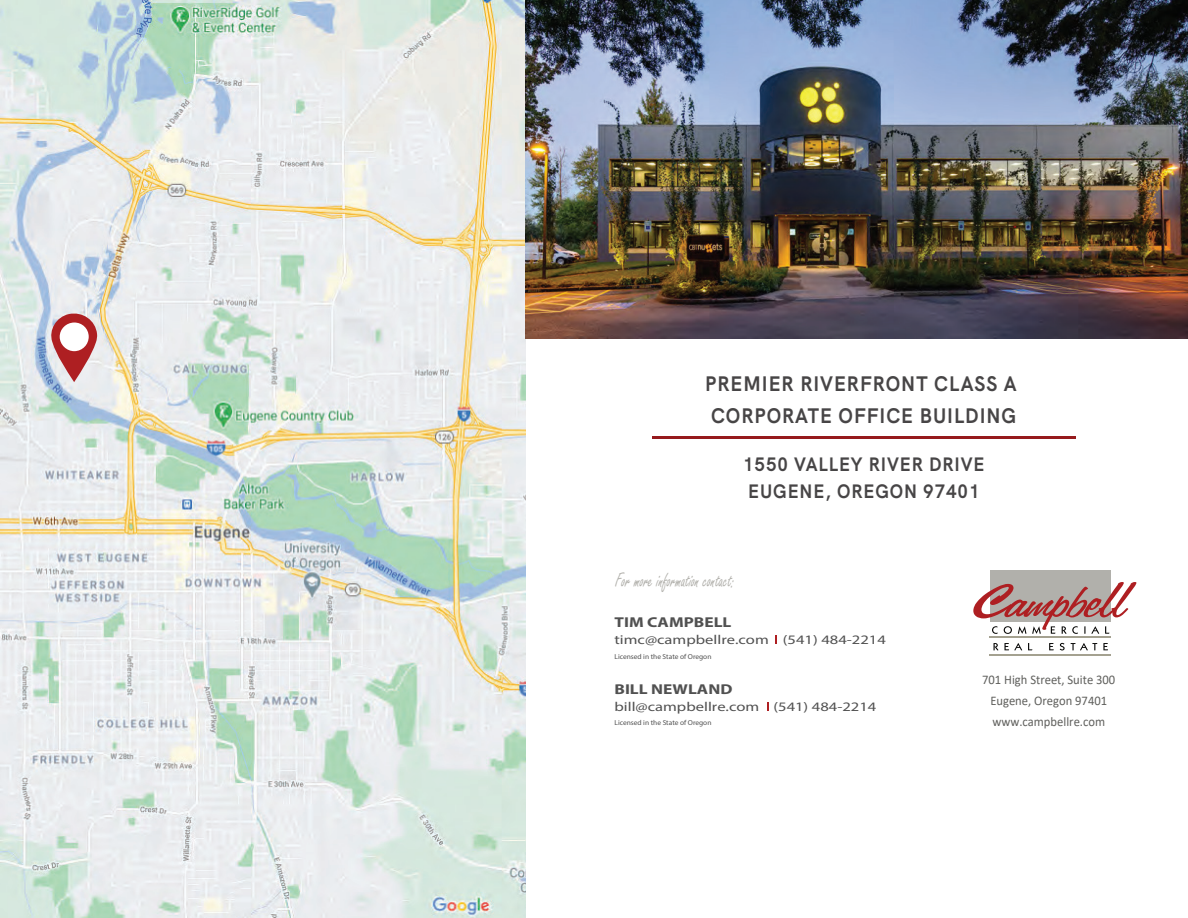
<style>
.page{position:relative;width:1188px;height:918px;background:#fff}
.page>*{position:absolute;margin:0;border:0;box-sizing:border-box;transform-origin:0 0}
.t1{font:21.75px "Freestyle Script";color:#b1b0ab;scale:.73 1}
.t2{font:700 21px/31.5px "HK Grotesk";letter-spacing:.05em;color:#474546;scale:.93 1}
.t3{font:700 19.5px/27px "HK Grotesk";letter-spacing:.05em;color:#474546;scale:.93 1}
.t4{font:700 14.25px "Myriad Pro";color:#515151;scale:1.21 1}
.t5{font:13.2px/20.5px "Calibri";color:#60605d;text-align:center;scale:.96 1}
.t6{font:12.9px "Myriad Pro";color:#515151;scale:1.27 1}
.t7{font:7.2px "Myriad Pro";color:#515151;scale:1.04 1}
</style>
<div class="page">
<img style="left:0;top:0;width:526px;height:918px">
<img style="left:526px;top:0;width:662px;height:339px">
<svg style="left:767px;top:702px;width:2px;height:9px"></svg>
<div style="left:990px;top:570px;width:121px;height:51px;background:#b1b0ab"></div>
<hr style="left:990px;top:636px;width:121px;height:2px;background:#a4a190">
<hr style="left:990px;top:654px;width:121px;height:1px;background:#a4a190">
<svg style="left:994px;top:643px;width:28px;height:8px"></svg>
<svg style="left:1028px;top:643px;width:4px;height:7px"></svg>
<svg style="left:1049px;top:643px;width:5px;height:7px"></svg>
<svg style="left:1060px;top:643px;width:37px;height:7px"></svg>
<svg style="left:1103px;top:643px;width:5px;height:7px"></svg>
<svg style="left:973px;top:582px;width:164px;height:52px"></svg>
<hr style="left:653px;top:436px;width:423px;height:3px;background:#961a1d">
<svg style="left:48px;top:311px;width:49px;height:71px;background:#c78489"></svg>
<div style="left:60px;top:322px;width:29px;height:29px;background:#fff;border-radius:50%"></div>
<h2 class="t2" style="left:705px;top:366px;width:337px">PREMIER RIVERFRONT CLASS A<br>CORPORATE OFFICE BUILDING</h2>
<h3 class="t3" style="left:743px;top:449px;width:261px">1550 VALLEY RIVER DRIVE<br>EUGENE, OREGON 97401</h3>
<h1 class="t1" style="left:616px;top:569px;width:165px">For more information contact:</h1>
<p class="t4" style="left:614px;top:612px;width:98px">TIM CAMPBELL</p>
<p class="t6" style="left:614px;top:631px;width:215px">timc@campbellre.com (541) 484-2214</p>
<p class="t7" style="left:614px;top:652px;width:95px">Licensed in the State of Oregon</p>
<p class="t4" style="left:614px;top:680px;width:99px">BILL NEWLAND</p>
<p class="t6" style="left:614px;top:698px;width:208px">bill@campbellre.com (541) 484-2214</p>
<p class="t7" style="left:614px;top:718px;width:95px">Licensed in the State of Oregon</p>
<p class="t5" style="left:982px;top:670px;width:140px">701 High Street, Suite 300<br>Eugene, Oregon 97401 www.campbellre.com</p>
</div>
